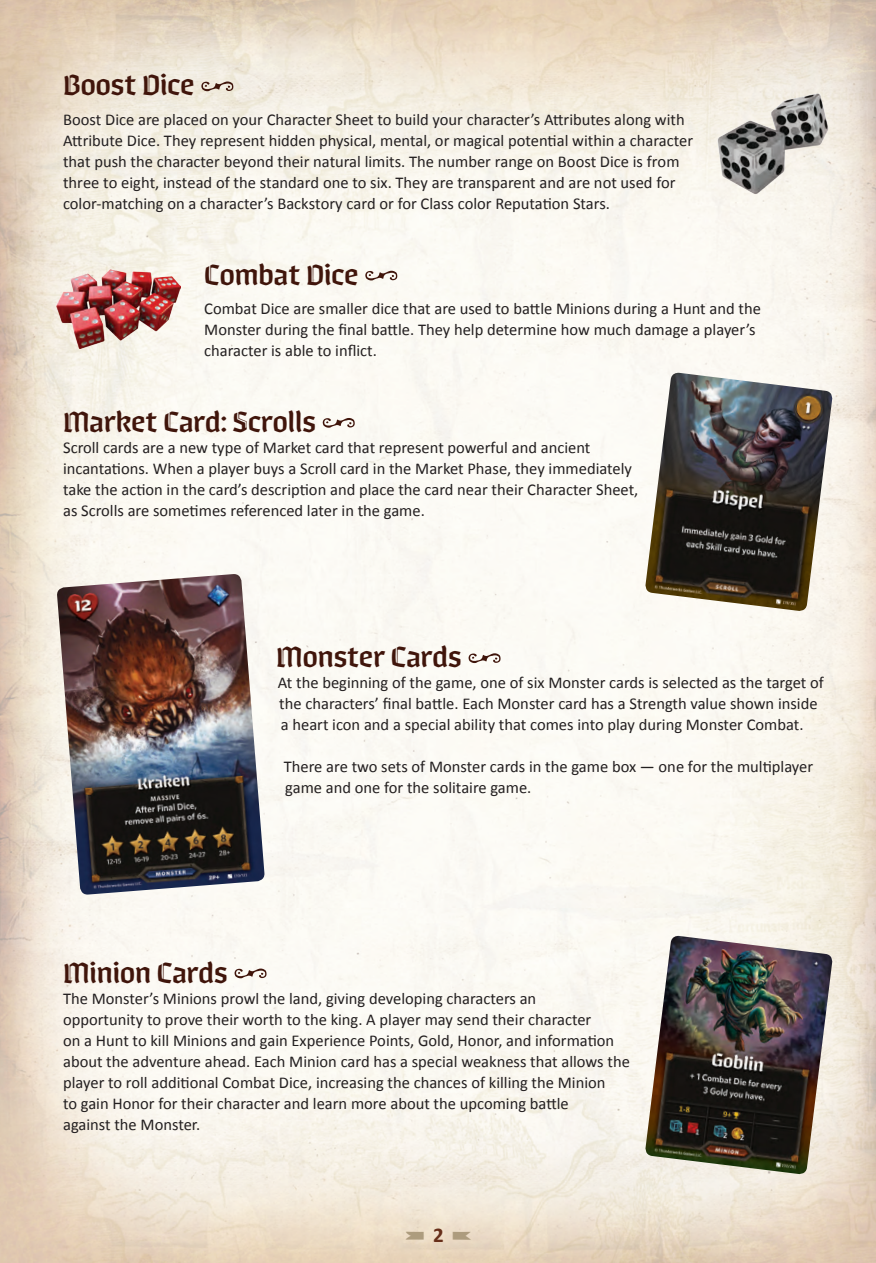
<style>
.page{position:relative;width:876px;height:1263px;background:#fff}
.page>*{position:absolute;margin:0;border:0;box-sizing:border-box;transform-origin:0 0}
.t1{font:31.5px "Whisky";color:#40150b}
.t2{font:21px "Sheldon Pictures";color:#ad9c7e}
.t3{font:16.5px/21px "Calibri";color:#231f20}
.s1{font-family:"Calibri";font-weight:700;color:#672f1a}
</style>
<div class="page">
<img style="left:0;top:0;width:875px;height:1262px">
<img style="left:711px;top:80px;width:124px;height:121px">
<img style="left:644px;top:373px;width:188px;height:238px">
<img style="left:644px;top:935px;width:188px;height:239px">
<img style="left:56px;top:574px;width:209px;height:320px">
<img style="left:56px;top:269px;width:125px;height:79px">
<svg style="left:322px;top:418px;width:32px;height:9px"></svg>
<svg style="left:468px;top:653px;width:32px;height:10px"></svg>
<h1 class="t1" style="left:63px;top:67px;width:173px">Boost Dice ❖</h1>
<p class="t3" style="left:63px;top:109px;width:631px">Boost Dice are placed on your Character Sheet to build your character’s Attributes along with Attribute Dice. They represent hidden physical, mental, or magical potential within a character that push the character beyond their natural limits. The number range on Boost Dice is from three to eight, instead of the standard one to six. They are transparent and are not used for color-matching on a character’s Backstory card or for Class color Reputation Stars.</p>
<h1 class="t1" style="left:204px;top:256px;width:195px">Combat Dice ❖</h1>
<p class="t3" style="left:204px;top:298px;width:558px">Combat Dice are smaller dice that are used to battle Minions during a Hunt and the<br>Monster during the final battle. They help determine how much damage a player’s character is able to inflict.</p>
<h1 class="t1" style="left:63px;top:403px;width:254px">Market Card: Scrolls</h1>
<p class="t3" style="left:63px;top:437px;width:528px">Scroll cards are a new type of Market card that represent powerful and ancient</p>
<p class="t3" style="left:63px;top:458px;width:576px">incantations. When a player buys a Scroll card in the Market Phase, they immediately take the action in the card’s description and place the card near their Character Sheet, as Scrolls are sometimes referenced later in the game.</p>
<h1 class="t1" style="left:276px;top:639px;width:187px">Monster Cards</h1>
<p class="t3" style="left:278px;top:672px;width:547px">At the beginning of the game, one of six Monster cards is selected as the target of</p>
<p class="t3" style="left:279px;top:693px;width:539px">the characters’ final battle. Each Monster card has a Strength value shown inside a heart icon and a special ability that comes into play during Monster Combat.</p>
<p class="t3" style="left:284px;top:756px;width:530px">There are two sets of Monster cards in the game box — one for the multiplayer game and one for the solitaire game.</p>
<h1 class="t1" style="left:63px;top:954px;width:206px">Minion Cards ❖</h1>
<p class="t3" style="left:63px;top:1008px;width:568px">opportunity to prove their worth to the king. A player may send their character<br>on a Hunt to kill Minions and gain Experience Points, Gold, Honor, and information about the adventure ahead. Each Minion card has a special weakness that allows the player to roll additional Combat Dice, increasing the chances of killing the Minion<br>to gain Honor for their character and learn more about the upcoming battle<br>against the Monster.</p>
<p class="t3" style="left:63px;top:987px;width:474px">The Monster’s Minions prowl the land, giving developing characters an</p>
<p class="t2" style="left:406px;top:1224px;width:67px">- <span class="s1">2</span> ,</p>
</div>
